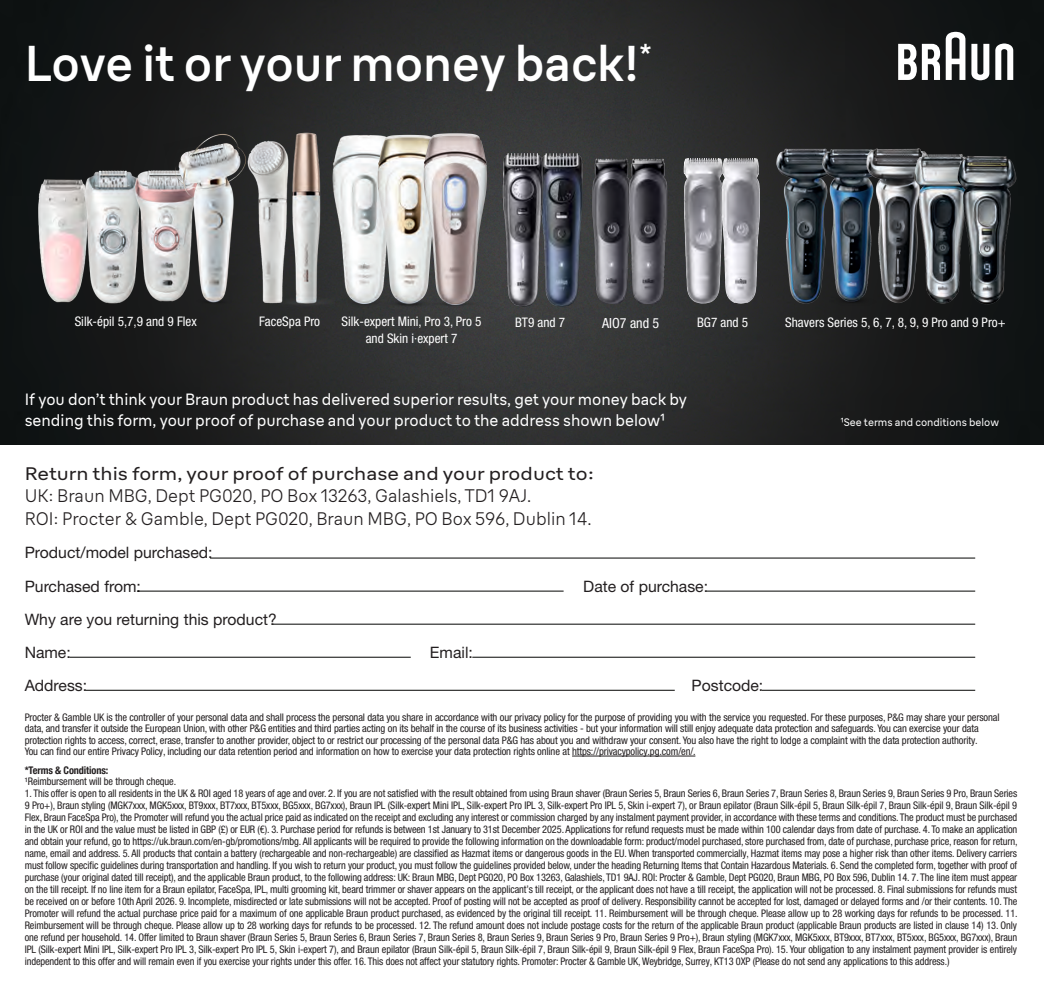
<style>
.page{position:relative;width:1044px;height:991px;background:#fff}
.page>*{position:absolute;margin:0;border:0;box-sizing:border-box;transform-origin:0 0}
.t1{font:500 48.48px "Braun Linear";color:#fff}
.t2{font:17.5px/22.8px "Braun Linear";color:#231f20;scale:1.16 1}
.t3{font:300 17.5px "Braun Linear";color:#231f20}
.t4{font:15.75px/21px "Braun Linear";color:#fff}
.t5{font:15.75px/33.2px "Helvetica Neue LT Pro";color:#231f20}
.t6{font:condensed 14px "Helvetica Neue LT Pro";color:#fff}
.t7{font:condensed 13.12px "Helvetica Neue LT Pro";color:#fff}
.t8{font:condensed 10.5px/12.1px "Helvetica Neue LT Pro";letter-spacing:-.01em;color:#231f20}
.t9{font:10.5px "Braun Linear";color:#fff}
.t10{font:700 condensed 10.5px "Helvetica Neue LT Pro";letter-spacing:-.01em;color:#231f20}
.s1{font-weight:300}
</style>
<div class="page">
<img style="left:0;top:0;width:1044px;height:444px">
<svg style="left:898px;top:32px;width:67px;height:48px"></svg>
<svg style="left:971px;top:44px;width:18px;height:36px"></svg>
<svg style="left:995px;top:43px;width:18px;height:37px"></svg>
<img style="left:0;top:149px;width:152px;height:179px">
<img style="left:73px;top:150px;width:80px;height:168px">
<img style="left:127px;top:155px;width:34px;height:159px">
<img style="left:161px;top:121px;width:105px;height:208px">
<img style="left:231px;top:132px;width:47px;height:189px">
<img style="left:278px;top:120px;width:56px;height:205px">
<hr style="left:572px;top:756px;width:123px;height:1px;background:#231f20">
<hr style="left:210px;top:558px;width:765px;height:1px;background:#040503">
<hr style="left:137px;top:591px;width:426px;height:1px;background:#040503">
<hr style="left:706px;top:591px;width:269px;height:1px;background:#040503">
<hr style="left:273px;top:624px;width:702px;height:1px;background:#040503">
<hr style="left:69px;top:657px;width:342px;height:1px;background:#040503">
<hr style="left:472px;top:657px;width:503px;height:1px;background:#040503">
<hr style="left:762px;top:690px;width:213px;height:1px;background:#040503">
<hr style="left:85px;top:690px;width:590px;height:1px;background:#040503">
<img style="left:331px;top:132px;width:37px;height:181px">
<div style="left:368px;top:113px;width:80px;height:221px;background:#231f20;opacity:.24"></div>
<div style="left:413px;top:113px;width:80px;height:221px;background:#231f20;opacity:.24"></div>
<img style="left:774px;top:142px;width:63px;height:161px">
<img style="left:822px;top:149px;width:16px;height:157px">
<img style="left:838px;top:118px;width:114px;height:207px">
<img style="left:895px;top:149px;width:95px;height:155px">
<img style="left:937px;top:150px;width:94px;height:154px">
<img style="left:532px;top:148px;width:57px;height:160px">
<img style="left:494px;top:151px;width:56px;height:157px">
<img style="left:582px;top:148px;width:56px;height:156px">
<img style="left:620px;top:151px;width:54px;height:153px">
<img style="left:694px;top:158px;width:23px;height:3px">
<img style="left:732px;top:158px;width:22px;height:3px">
<p class="t1" style="left:25px;top:33px;width:629px">Love it or your money back!<sup>*</sup></p>
<p class="t7" style="left:75px;top:314px;width:124px">Silk-épil 5,7,9 and 9 Flex</p>
<p class="t7" style="left:259px;top:314px;width:62px">FaceSpa Pro</p>
<p class="t7" style="left:341px;top:314px;width:141px">Silk-expert Mini, Pro 3, Pro 5</p>
<p class="t7" style="left:366px;top:331px;width:93px">and Skin i·expert 7</p>
<p class="t7" style="left:515px;top:315px;width:52px">BT9 and 7</p>
<p class="t6" style="left:602px;top:315px;width:58px">AIO7 and 5</p>
<p class="t7" style="left:697px;top:315px;width:53px">BG7 and 5</p>
<p class="t7" style="left:785px;top:315px;width:222px">Shavers Series 5, 6, 7, 8, 9, 9 Pro and 9 Pro+</p>
<p class="t4" style="left:25px;top:388px;width:664px">If you don’t think your Braun product has delivered superior results, get your money back by sending this form, your proof of purchase and your product to the address shown below¹</p>
<p class="t2" style="left:25px;top:462px;width:492px">Return this form, your proof of purchase and your product to:<br><span class="s1">UK: Braun MBG, Dept PG020, PO Box 13263, Galashiels, TD1 9AJ.</span></p>
<p class="t3" style="left:25px;top:508px;width:568px">ROI: Procter &amp; Gamble, Dept PG020, Braun MBG, PO Box 596, Dublin 14.</p>
<p class="t5" style="left:25px;top:536px;width:189px">Product/model purchased:<br>Purchased from:</p>
<p class="t5" style="left:583px;top:569px;width:126px">Date of purchase:</p>
<p class="t9" style="left:840px;top:415px;width:160px">¹See terms and conditions below</p>
<p class="t5" style="left:25px;top:602px;width:254px">Why are you returning this product?</p>
<p class="t5" style="left:25px;top:636px;width:48px">Name:</p>
<p class="t5" style="left:430px;top:636px;width:44px">Email:</p>
<p class="t5" style="left:25px;top:669px;width:64px">Address:</p>
<p class="t5" style="left:691px;top:669px;width:73px">Postcode:</p>
<p class="t8" style="left:25px;top:711px;width:976px;line-height:11.4px">Procter &amp; Gamble UK is the controller of your personal data and shall process the personal data you share in accordance with our privacy policy for the purpose of providing you with the service you requested. For these purposes, P&amp;G may share your personal data, and transfer it outside the European Union, with other P&amp;G entities and third parties acting on its behalf in the course of its business activities - but your information will still enjoy adequate data protection and safeguards. You can exercise your data protection rights to access, correct, erase, transfer to another provider, object to or restrict our processing of the personal data P&amp;G has about you and withdraw your consent. You also have the right to lodge a complaint with the data protection authority.</p>
<p class="t8" style="left:25px;top:745px;width:672px">You can find our entire Privacy Policy, including our data retention period and information on how to exercise your data protection rights online at https://privacypolicy.pg.com/en/.</p>
<p class="t10" style="left:25px;top:764px;width:85px">*Terms &amp; Conditions:</p>
<p class="t8" style="left:25px;top:775px;width:153px">¹Reimbursement will be through cheque.</p>
<p class="t8" style="left:25px;top:787px;width:994px;text-align:justify">1. This offer is open to all residents in the UK &amp; ROI aged 18 years of age and over. 2. If you are not satisfied with the result obtained from using Braun shaver (Braun Series 5, Braun Series 6, Braun Series 7, Braun Series 8, Braun Series 9, Braun Series 9 Pro, Braun Series 9 Pro+), Braun styling (MGK7xxx, MGK5xxx, BT9xxx, BT7xxx, BT5xxx, BG5xxx, BG7xxx), Braun IPL (Silk-expert Mini IPL, Silk-expert Pro IPL 3, Silk-expert Pro IPL 5, Skin i-expert 7), or Braun epilator (Braun Silk-épil 5, Braun Silk-épil 7, Braun Silk-épil 9, Braun Silk-épil 9<br>Flex, Braun FaceSpa Pro), the Promoter will refund you the actual price paid as indicated on the receipt and excluding any interest or commission charged by any instalment payment provider, in accordance with these terms and conditions. The product must be purchased in the UK or ROI and the value must be listed in GBP (£) or EUR (€). 3. Purchase period for refunds is between 1st January to 31st December 2025. Applications for refund requests must be made within 100 calendar days from date of purchase. 4. To make an application and obtain your refund, go to https://uk.braun.com/en-gb/promotions/mbg. All applicants will be required to provide the following information on the downloadable form: product/model purchased, store purchased from, date of purchase, purchase price, reason for return, name, email and address. 5. All products that contain a battery (rechargeable and non-rechargeable) are classified as Hazmat items or dangerous goods in the EU. When transported commercially, Hazmat items may pose a higher risk than other items. Delivery carriers must follow specific guidelines during transportation and handling. If you wish to return your product, you must follow the guidelines provided below, under the heading Returning Items that Contain Hazardous Materials. 6. Send the completed form, together with proof of purchase (your original dated till receipt), and the applicable Braun product, to the following address: UK: Braun MBG, Dept PG020, PO Box 13263, Galashiels, TD1 9AJ. ROI: Procter &amp; Gamble, Dept PG020, Braun MBG, PO Box 596, Dublin 14. 7. The line item must appear on the till receipt. If no line item for a Braun epilator, FaceSpa, IPL, multi grooming kit, beard trimmer or shaver appears on the applicant’s till receipt, or the applicant does not have a till receipt, the application will not be processed. 8. Final submissions for refunds must be received on or before 10th April 2026. 9. Incomplete, misdirected or late submissions will not be accepted. Proof of posting will not be accepted as proof of delivery. Responsibility cannot be accepted for lost, damaged or delayed forms and /or their contents. 10. The Promoter will refund the actual purchase price paid for a maximum of one applicable Braun product purchased, as evidenced by the original till receipt. 11. Reimbursement will be through cheque. Please allow up to 28 working days for refunds to be processed. 11.<br>Reimbursement will be through cheque. Please allow up to 28 working days for refunds to be processed. 12. The refund amount does not include postage costs for the return of the applicable Braun product (applicable Braun products are listed in clause 14) 13. Only one refund per household. 14. Offer limited to Braun shaver (Braun Series 5, Braun Series 6, Braun Series 7, Braun Series 8, Braun Series 9, Braun Series 9 Pro, Braun Series 9 Pro+), Braun styling (MGK7xxx, MGK5xxx, BT9xxx, BT7xxx, BT5xxx, BG5xxx, BG7xxx), Braun IPL (Silk-expert Mini IPL, Silk-expert Pro IPL 3, Silk-expert Pro IPL 5, Skin i-expert 7), and Braun epilator (Braun Silk-épil 5, Braun Silk-épil 7, Braun Silk-épil 9, Braun Silk-épil 9 Flex, Braun FaceSpa Pro). 15. Your obligation to any instalment payment provider is entirely independent to this offer and will remain even if you exercise your rights under this offer. 16. This does not affect your statutory rights. Promoter: Procter &amp; Gamble UK, Weybridge, Surrey, KT13 0XP (Please do not send any applications to this address.)</p>
</div>
